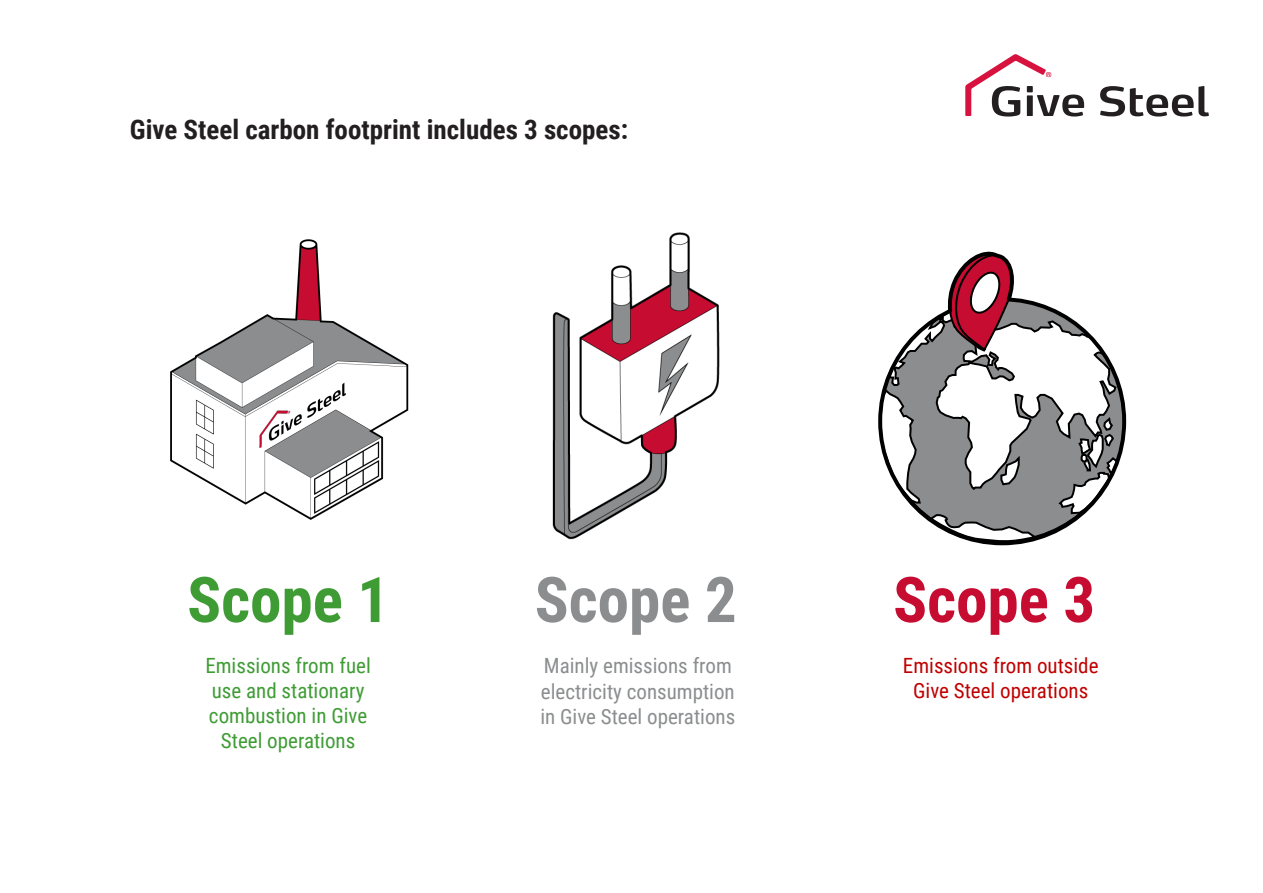
<style>
.page{position:relative;width:1263px;height:893px;background:#fff}
.page>*{position:absolute;margin:0;border:0;box-sizing:border-box;transform-origin:0 0}
.Headline_-_scope{font:700 63px "Roboto Condensed";color:#3f9c35}
.Headline_-_scope-2{font:700 63px "Roboto Condensed";color:#8b8d8e}
.Headline_-_scope-3{font:700 63px "Roboto Condensed";color:#c60c30}
.Headline{font:700 27px "Roboto Condensed";color:#231f20}
.t1{font:21px/25.2px "Roboto Condensed";color:#3f9c35;text-align:center}
.t2{font:21px/25.2px "Roboto Condensed";color:#8b8d8e}
.t3{font:21px/25.2px "Roboto Condensed";color:#c00000;text-align:center}
</style>
<div class="page">
<svg style="left:1100px;top:86px;width:109px;height:31px"></svg>
<svg style="left:965px;top:54px;width:119px;height:63px"></svg>
<img style="left:170px;top:232px;width:550px;height:308px">
<svg style="left:879px;top:251px;width:241px;height:292px"></svg>
<p class="Headline" style="left:130px;top:111px;width:500px">Give Steel carbon footprint includes 3 scopes:</p>
<p class="Headline_-_scope" style="left:187px;top:555px;width:204px">Scope 1</p>
<p class="Headline_-_scope-2" style="left:535px;top:555px;width:204px">Scope 2</p>
<p class="Headline_-_scope-3" style="left:893px;top:555px;width:204px">Scope 3</p>
<p class="t1" style="left:205px;top:652px;width:167px">Emissions from fuel use and stationary combustion in Give<br>Steel operations</p>
<p class="t2" style="left:540px;top:652px;width:196px">Mainly emissions from electricity consumption in Give Steel operations</p>
<p class="t3" style="left:903px;top:652px;width:197px">Emissions from outside<br>Give Steel operations</p>
</div>
